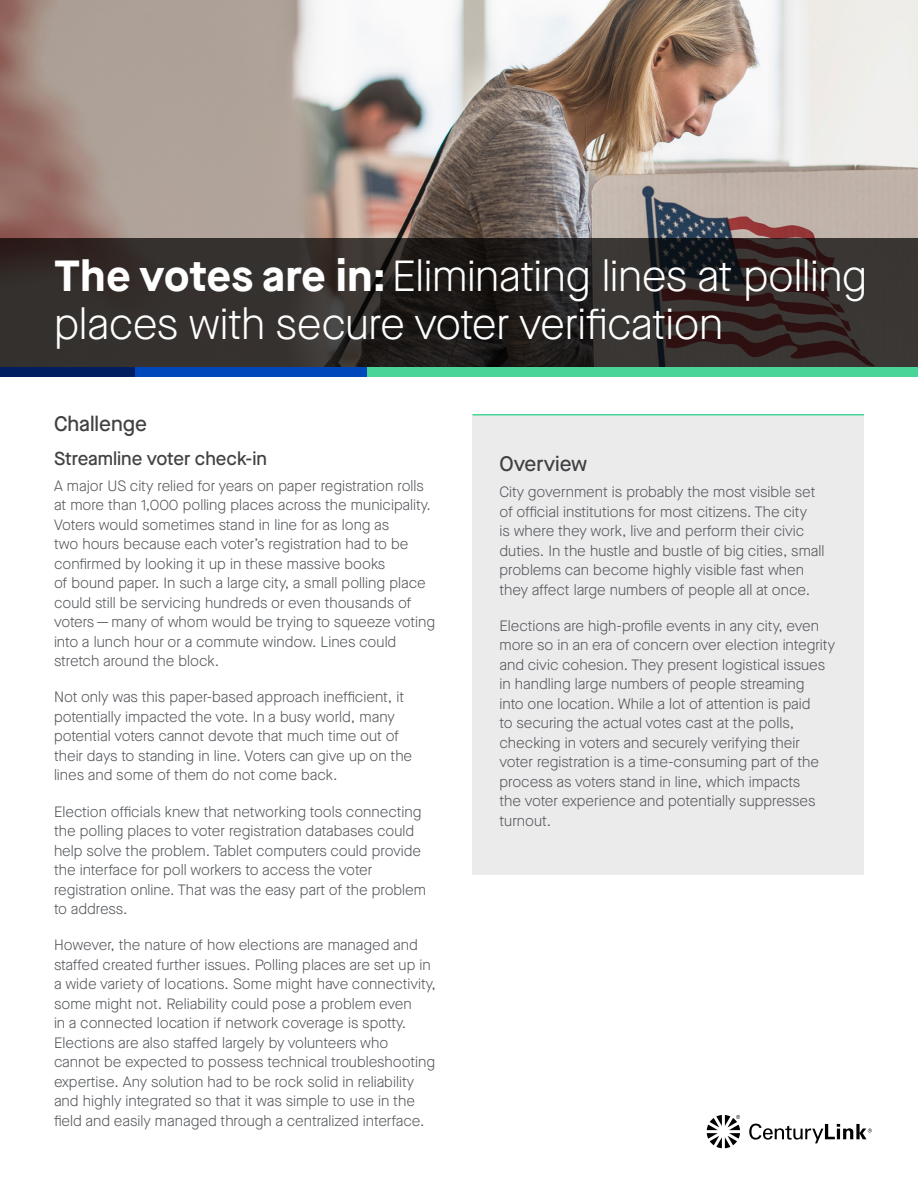
<style>
.page{position:relative;width:918px;height:1188px;background:#fff}
.page>*{position:absolute;margin:0;border:0;box-sizing:border-box;transform-origin:0 0}
.t1{font:300 43.5px/48px "Maison Neue";letter-spacing:-.01em;color:#fff}
.Heading{font:500 21px "Maison Neue";color:#414042}
.Heading-2{font:500 18.75px "Maison Neue";color:#414042}
.Body_Copy{font:300 15px/19.5px "Maison Neue";color:#53565a}
.s1{font-weight:700}
</style>
<div class="page">
<img style="left:0;top:0;width:918px;height:238px">
<svg style="left:707px;top:1115px;width:33px;height:33px"></svg>
<svg style="left:749px;top:1123px;width:123px;height:20px"></svg>
<svg style="left:0;top:238px;width:918px;height:129px;background:#2e2927"></svg>
<div style="left:367px;top:367px;width:551px;height:10px;background:#48d597"></div>
<div style="left:0;top:367px;width:135px;height:10px;background:#001e60"></div>
<div style="left:135px;top:367px;width:232px;height:10px;background:#0047bb"></div>
<div style="left:472px;top:415px;width:392px;height:460px;background:#ebebec"></div>
<hr style="left:472px;top:414px;width:392px;height:2px;background:#48d597">
<p class="t1" style="left:54px;top:252px;width:815px"><span class="s1">The votes are in:</span> Eliminating lines at polling places with secure voter verification</p>
<p class="Heading" style="left:54px;top:409px;width:95px">Challenge</p>
<p class="Heading-2" style="left:54px;top:445px;width:215px">Streamline voter check-in</p>
<p class="Body_Copy" style="left:54px;top:476px;width:383px">A major US city relied for years on paper registration rolls at more than 1,000 polling places across the municipality.<br>Voters would sometimes stand in line for as long as<br>two hours because each voter’s registration had to be confirmed by looking it up in these massive books<br>of bound paper. In such a large city, a small polling place could still be servicing hundreds or even thousands of voters — many of whom would be trying to squeeze voting into a lunch hour or a commute window. Lines could stretch around the block.</p>
<p class="Body_Copy" style="left:54px;top:687px;width:360px">Not only was this paper-based approach inefficient, it potentially impacted the vote. In a busy world, many potential voters cannot devote that much time out of their days to standing in line. Voters can give up on the lines and some of them do not come back.</p>
<p class="Body_Copy" style="left:54px;top:802px;width:374px">Election officials knew that networking tools connecting the polling places to voter registration databases could help solve the problem. Tablet computers could provide the interface for poll workers to access the voter registration online. That was the easy part of the problem to address.</p>
<p class="Body_Copy" style="left:54px;top:935px;width:384px">However, the nature of how elections are managed and staffed created further issues. Polling places are set up in a wide variety of locations. Some might have connectivity, some might not. Reliability could pose a problem even<br>in a connected location if network coverage is spotty.<br>Elections are also staffed largely by volunteers who cannot be expected to possess technical troubleshooting expertise. Any solution had to be rock solid in reliability and highly integrated so that it was simple to use in the field and easily managed through a centralized interface.</p>
<p class="Heading" style="left:500px;top:449px;width:89px">Overview</p>
<p class="Body_Copy" style="left:500px;top:482px;width:327px">City government is probably the most visible set of official institutions for most citizens. The city<br>is where they work, live and perform their civic duties. In the hustle and bustle of big cities, small problems can become highly visible fast when they affect large numbers of people all at once.</p>
<p class="Body_Copy" style="left:500px;top:616px;width:337px">Elections are high-profile events in any city, even more so in an era of concern over election integrity and civic cohesion. They present logistical issues in handling large numbers of people streaming<br>into one location. While a lot of attention is paid<br>to securing the actual votes cast at the polls, checking in voters and securely verifying their voter registration is a time-consuming part of the process as voters stand in line, which impacts<br>the voter experience and potentially suppresses turnout.</p>
</div>
